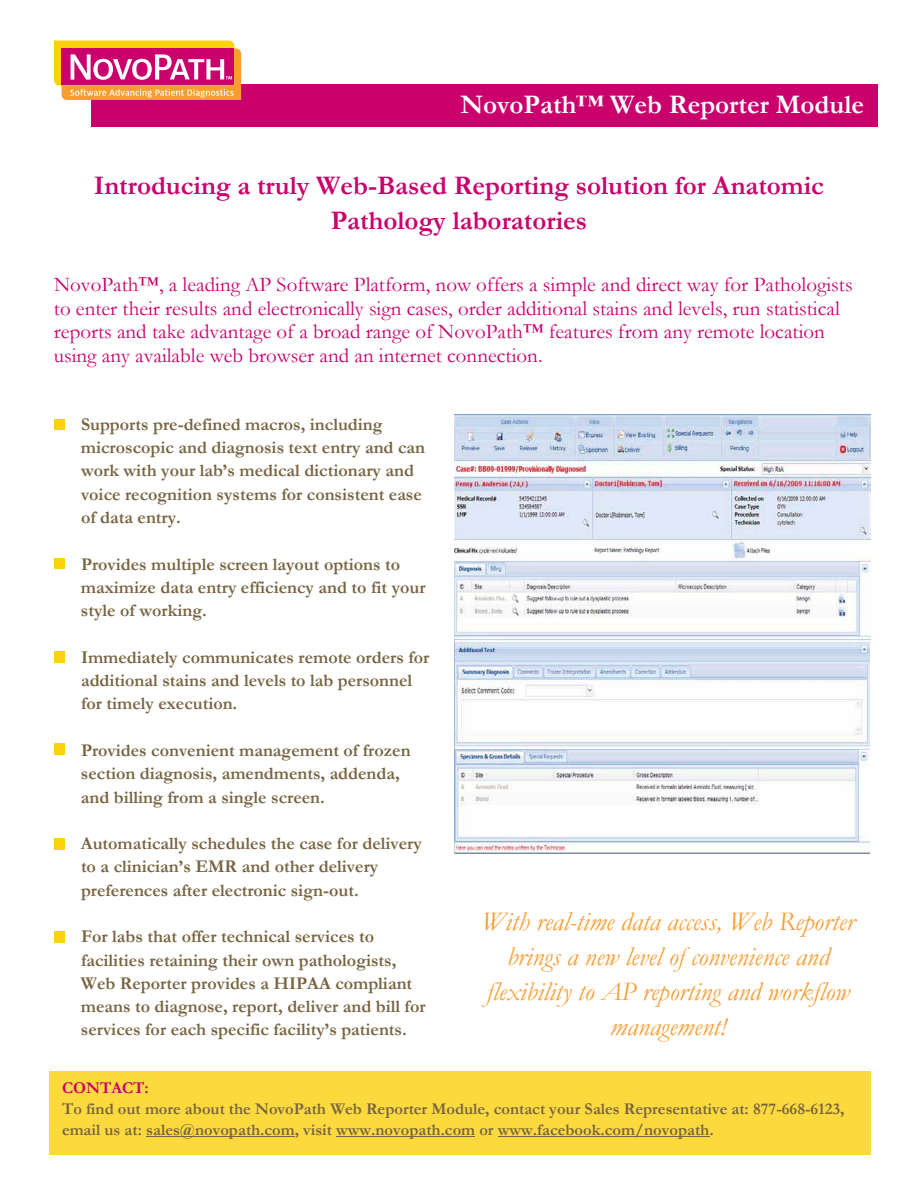
<style>
.page{position:relative;width:918px;height:1188px;background:#fff}
.page>*{position:absolute;margin:0;border:0;box-sizing:border-box;transform-origin:0 0}
.t1{font:italic 27px/35px "Garamond";color:#f99d31;text-align:center}
.t2{font:700 27px/34.8px "Garamond";color:#ca006c;text-align:center}
.t3{font:700 27px "Garamond";color:#fff}
.t4{font:21px/23.5px "Garamond";color:#ca006c}
.t5{font:700 18px/23.2px "Garamond";color:#776441}
.t6{font:700 16.5px/21.3px "Garamond";color:#776441}
.t7{font:700 16.5px "Garamond";color:#ca006c}
</style>
<div class="page">
<div style="left:91px;top:84px;width:787px;height:42px;background:#ca006c"></div>
<svg style="left:54px;top:40px;width:187px;height:60px;background:#e6736c"></svg>
<div style="left:54px;top:419px;width:11px;height:11px;background:#fcd10d"></div>
<div style="left:54px;top:558px;width:11px;height:11px;background:#fcd10d"></div>
<div style="left:54px;top:651px;width:11px;height:11px;background:#fcd10d"></div>
<div style="left:54px;top:744px;width:11px;height:11px;background:#fcd10d"></div>
<div style="left:54px;top:838px;width:11px;height:11px;background:#fcd10d"></div>
<div style="left:54px;top:931px;width:11px;height:11px;background:#fcd10d"></div>
<img style="left:454px;top:415px;width:416px;height:438px">
<div style="left:50px;top:1071px;width:821px;height:84px;background:#fcda3d"></div>
<hr style="left:146px;top:1136px;width:149px;height:1px;background:#776441">
<hr style="left:336px;top:1136px;width:139px;height:1px;background:#776441">
<hr style="left:498px;top:1136px;width:211px;height:1px;background:#776441">
<h1 class="t3" style="left:460px;top:88px;width:405px">NovoPath™ Web Reporter Module</h1>
<h1 class="t2" style="left:94px;top:168px;width:732px">Introducing a truly Web-Based Reporting solution for Anatomic<br>Pathology laboratories</h1>
<p class="t4" style="left:54px;top:272px;width:800px">NovoPath™, a leading AP Software Platform, now offers a simple and direct way for Pathologists to enter their results and electronically sign cases, order additional stains and levels, run statistical reports and take advantage of a broad range of NovoPath™ features from any remote location using any available web browser and an internet connection.</p>
<p class="t5" style="left:81px;top:412px;width:346px">Supports pre-defined macros, including microscopic and diagnosis text entry and can work with your lab’s medical dictionary and voice recognition systems for consistent ease of data entry.</p>
<p class="t5" style="left:81px;top:552px;width:346px">Provides multiple screen layout options to maximize data entry efficiency and to fit your style of working.</p>
<p class="t5" style="left:81px;top:645px;width:350px">Immediately communicates remote orders for additional stains and levels to lab personnel for timely execution.</p>
<p class="t5" style="left:81px;top:738px;width:331px">Provides convenient management of frozen section diagnosis, amendments, addenda, and billing from a single screen.</p>
<p class="t5" style="left:81px;top:831px;width:343px">Automatically schedules the case for delivery to a clinician’s EMR and other delivery preferences after electronic sign-out.</p>
<p class="t5" style="left:81px;top:925px;width:346px">For labs that offer technical services to facilities retaining their own pathologists, Web Reporter provides a HIPAA compliant means to diagnose, report, deliver and bill for services for each specific facility’s patients.</p>
<h1 class="t1" style="left:482px;top:903px;width:375px">With real-time data access, Web Reporter brings a new level of convenience and flexibility to AP reporting and workflow management!</h1>
<p class="t7" style="left:62px;top:1078px;width:88px">CONTACT:</p>
<p class="t6" style="left:62px;top:1098px;width:784px">To find out more about the NovoPath Web Reporter Module, contact your Sales Representative at: 877-668-6123, email us at: sales@novopath.com, visit www.novopath.com or www.facebook.com/novopath.</p>
</div>
